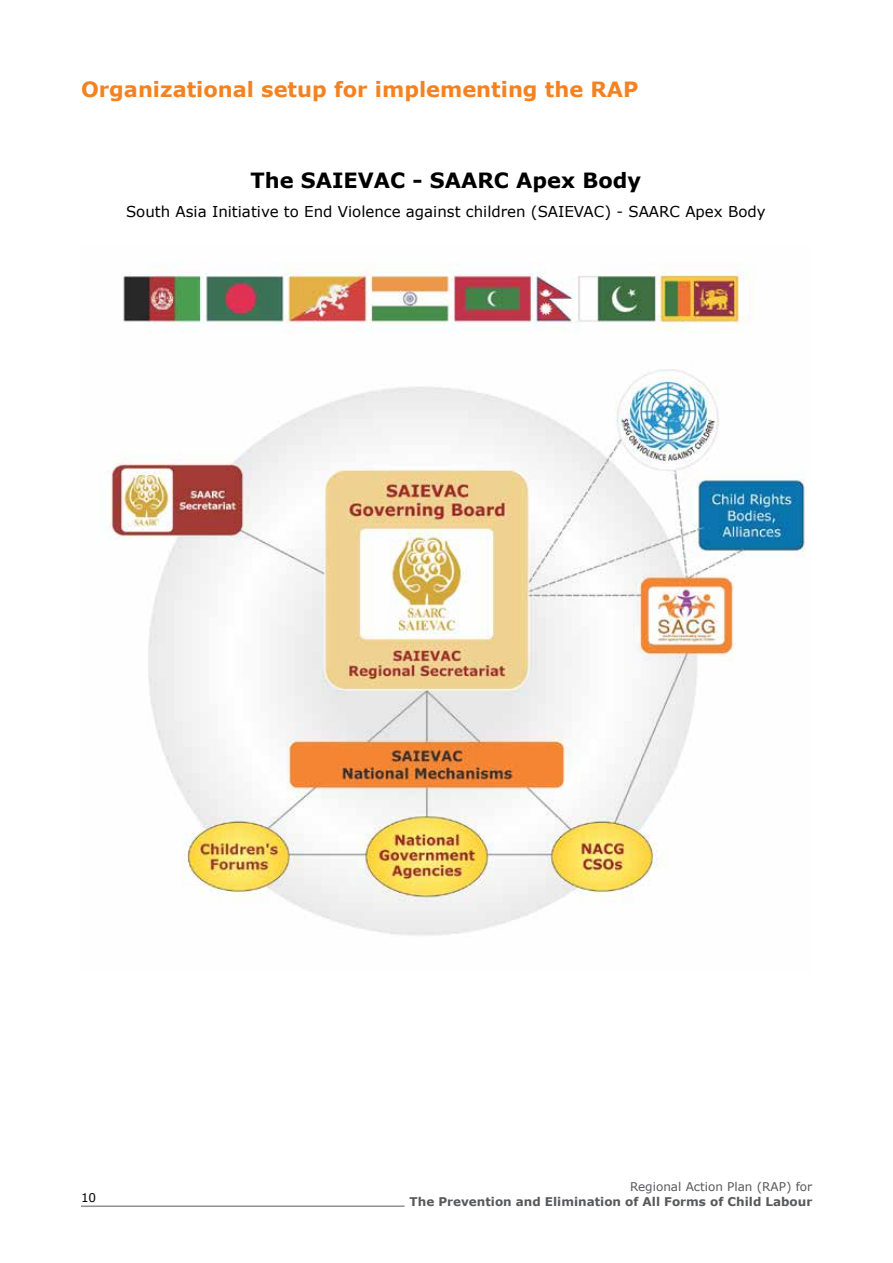
<style>
.page{position:relative;width:893px;height:1263px;background:#fff}
.page>*{position:absolute;margin:0;border:0;box-sizing:border-box;transform-origin:0 0}
.t1{font:700 21px "Verdana";color:#f58220}
.t2{font:700 21px "Verdana";color:#000}
.t3{font:15px "Verdana";color:#000}
.t4{font:700 12px "Verdana";color:#58595b}
.t5{font:12px "Verdana";color:#58595b}
.t6{font:12px "Verdana";color:#000}
</style>
<div class="page">
<hr style="left:81px;top:1206px;width:324px;height:1px;background:#58595b">
<img style="left:107px;top:263px;width:699px;height:673px">
<h1 class="t1" style="left:81px;top:76px;width:559px">Organizational setup for implementing the RAP</h1>
<h1 class="t2" style="left:250px;top:167px;width:392px">The SAIEVAC - SAARC Apex Body</h1>
<p class="t3" style="left:126px;top:202px;width:641px">South Asia Initiative to End Violence against children (SAIEVAC) - SAARC Apex Body</p>
<p class="t5" style="left:630px;top:1179px;width:184px">Regional Action Plan (RAP) for</p>
<p class="t6" style="left:81px;top:1190px;width:17px">10</p>
<p class="t4" style="left:410px;top:1193px;width:404px">The Prevention and Elimination of All Forms of Child Labour</p>
</div>
